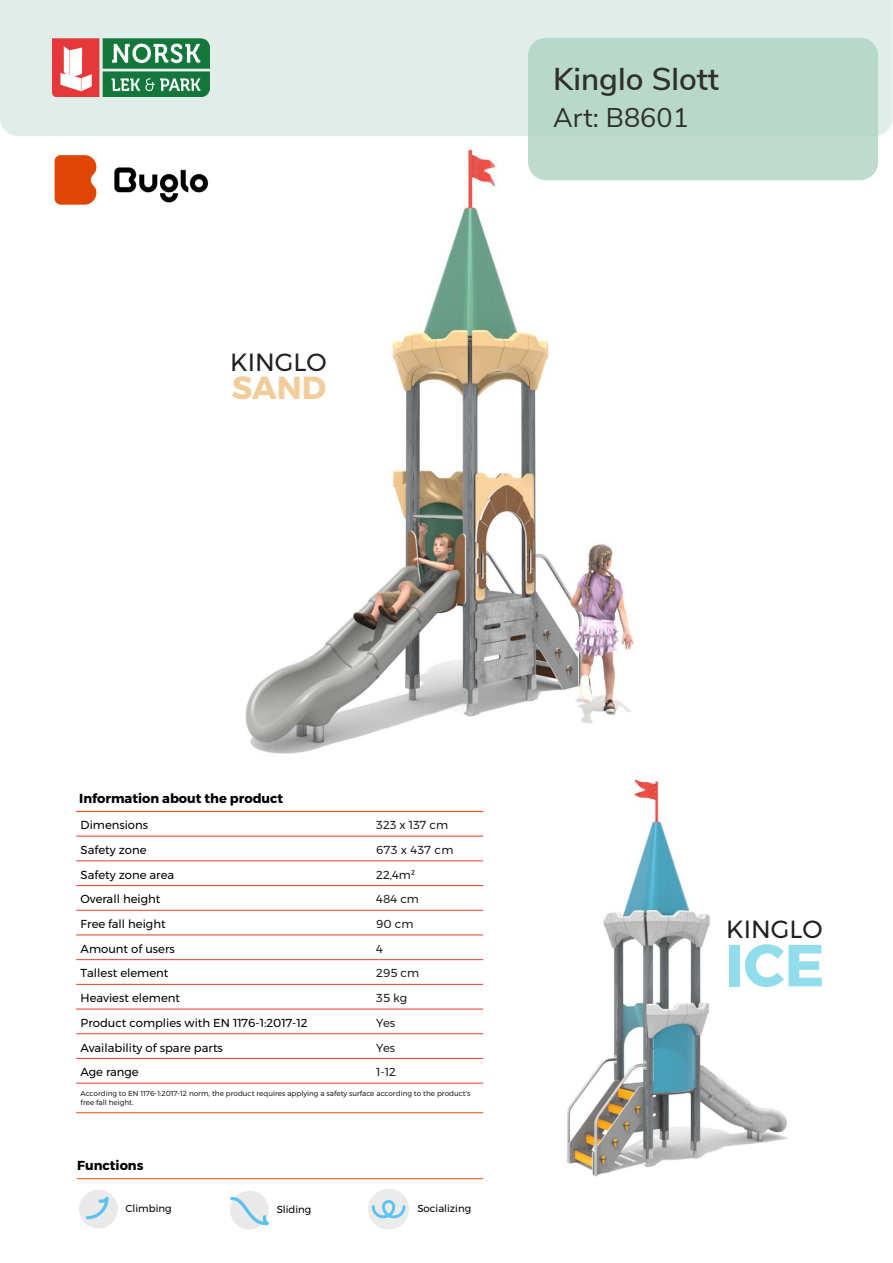
<style>
.page{position:relative;width:893px;height:1263px;background:#fff}
.page>*{position:absolute;margin:0;border:0;box-sizing:border-box;transform-origin:0 0}
.t1{font:700 59.1px "Montserrat";color:#92ddeb}
.t2{font:700 31.8px "Montserrat";color:#f2cd9c}
.t3{font:600 31.5px "Nunito Sans";color:#312f30}
.t4{font:27px "Nunito Sans";color:#312f30}
.t5{font:24.75px "Montserrat";color:#231f20}
.t6{font:700 13.05px "Montserrat";color:#000}
.t7{font:11.55px "Montserrat";color:#000}
.t8{font:11.55px "Montserrat";color:#231f20}
.t9{font:10.2px "Montserrat";color:#000}
.t10{font:7.2px/9.6px "Montserrat";color:#231f20}
</style>
<div class="page">
<img style="left:390px;top:779px;width:398px;height:401px">
<img style="left:245px;top:149px;width:633px;height:605px">
<div style="left:230px;top:1191px;width:39px;height:38px;background:#e9e9e9;border-radius:50%"></div>
<svg style="left:230px;top:1196px;width:39px;height:30px"></svg>
<div style="left:368px;top:1189px;width:41px;height:41px;background:#ebebeb;border-radius:50%"></div>
<svg style="left:371px;top:1199px;width:36px;height:20px"></svg>
<div style="left:79px;top:1190px;width:39px;height:38px;background:#e9e9e9;border-radius:50%"></div>
<svg style="left:86px;top:1190px;width:23px;height:30px"></svg>
<hr style="left:77px;top:1178px;width:406px;height:1px;background:#ff4600">
<div style="left:376px;top:815px;width:107px;height:21px;background:#fff"></div>
<div style="left:376px;top:840px;width:107px;height:21px;background:#fff"></div>
<div style="left:376px;top:865px;width:107px;height:20px;background:#fff"></div>
<div style="left:376px;top:890px;width:107px;height:20px;background:#fff"></div>
<div style="left:376px;top:914px;width:107px;height:21px;background:#fff"></div>
<div style="left:376px;top:939px;width:107px;height:21px;background:#fff"></div>
<div style="left:376px;top:964px;width:107px;height:20px;background:#fff"></div>
<div style="left:376px;top:988px;width:107px;height:21px;background:#fff"></div>
<div style="left:376px;top:1013px;width:107px;height:21px;background:#fff"></div>
<div style="left:376px;top:1038px;width:107px;height:20px;background:#fff"></div>
<div style="left:376px;top:1062px;width:107px;height:21px;background:#fff"></div>
<div style="left:81px;top:1087px;width:402px;height:26px;background:#fff"></div>
<hr style="left:482px;top:811px;width:1px;height:302px;background:#fff">
<hr style="left:76px;top:1112px;width:407px;height:1px;background:#ff4600">
<hr style="left:76px;top:1083px;width:407px;height:1px;background:#ef3d23">
<hr style="left:76px;top:1058px;width:407px;height:1px;background:#ef3d23">
<hr style="left:76px;top:1033px;width:407px;height:1px;background:#ef3d23">
<hr style="left:76px;top:1009px;width:407px;height:1px;background:#ef3d23">
<hr style="left:76px;top:984px;width:407px;height:1px;background:#ef3d23">
<hr style="left:76px;top:959px;width:407px;height:1px;background:#ef3d23">
<hr style="left:76px;top:934px;width:407px;height:1px;background:#ef3d23">
<hr style="left:76px;top:910px;width:407px;height:1px;background:#ef3d23">
<hr style="left:76px;top:885px;width:407px;height:1px;background:#ef3d23">
<hr style="left:76px;top:860px;width:407px;height:1px;background:#ef3d23">
<hr style="left:76px;top:836px;width:407px;height:1px;background:#ef3d23">
<hr style="left:76px;top:811px;width:407px;height:1px;background:#ff4600">
<div style="left:654px;top:1179px;width:187px;height:75px;background:#fff"></div>
<div style="left:0;top:0;width:893px;height:136px;background:#e0ede9"></div>
<img style="left:52px;top:39px;width:157px;height:57px">
<div style="left:680px;top:142px;width:187px;height:76px;background:#fff"></div>
<div style="left:54px;top:142px;width:261px;height:76px;background:#fff"></div>
<img style="left:54px;top:155px;width:154px;height:50px">
<div style="left:528px;top:38px;width:350px;height:142px;background:#b8d9c9;border-radius:18px"></div>
<h3 class="t5" style="left:230px;top:343px;width:98px">KINGLO</h3>
<h2 class="t2" style="left:232px;top:363px;width:96px">SAND</h2>
<h3 class="t3" style="left:553px;top:67px;width:167px">Kinglo Slott</h3>
<h3 class="t4" style="left:553px;top:108px;width:137px">Art: B8601</h3>
<p class="t6" style="left:79px;top:788px;width:206px">Information about the product</p>
<p class="t7" style="left:81px;top:816px;width:69px">Dimensions</p>
<p class="t8" style="left:376px;top:816px;width:73px">323 x 137 cm</p>
<p class="t7" style="left:81px;top:841px;width:67px">Safety zone</p>
<p class="t8" style="left:376px;top:841px;width:79px">673 x 437 cm</p>
<p class="t7" style="left:81px;top:866px;width:95px">Safety zone area</p>
<p class="t8" style="left:376px;top:866px;width:40px">22,4m²</p>
<p class="t7" style="left:81px;top:890px;width:81px">Overall height</p>
<p class="t8" style="left:376px;top:890px;width:44px">484 cm</p>
<p class="t7" style="left:81px;top:915px;width:86px">Free fall height</p>
<p class="t8" style="left:376px;top:915px;width:39px">90 cm</p>
<p class="t7" style="left:81px;top:940px;width:96px">Amount of users</p>
<p class="t8" style="left:376px;top:940px;width:8px">4</p>
<p class="t7" style="left:81px;top:964px;width:89px">Tallest element</p>
<p class="t8" style="left:376px;top:964px;width:44px">295 cm</p>
<p class="t7" style="left:81px;top:989px;width:101px">Heaviest element</p>
<p class="t8" style="left:376px;top:989px;width:32px">35 kg</p>
<p class="t7" style="left:81px;top:1014px;width:228px">Product complies with EN 1176-1:2017-12</p>
<p class="t8" style="left:376px;top:1014px;width:20px">Yes</p>
<p class="t7" style="left:81px;top:1038px;width:144px">Availability of spare parts</p>
<p class="t8" style="left:376px;top:1038px;width:20px">Yes</p>
<p class="t7" style="left:81px;top:1063px;width:60px">Age range</p>
<p class="t8" style="left:376px;top:1063px;width:21px">1-12</p>
<p class="t10" style="left:81px;top:1088px;width:391px">According to EN 1176-1:2017-12 norm, the product requires applying a safety surface according to the product's free fall height.</p>
<p class="t6" style="left:77px;top:1155px;width:68px">Functions</p>
<p class="t9" style="left:126px;top:1201px;width:48px">Climbing</p>
<p class="t9" style="left:417px;top:1201px;width:55px">Socializing</p>
<p class="t9" style="left:277px;top:1202px;width:36px">Sliding</p>
<h3 class="t5" style="left:726px;top:911px;width:98px">KINGLO</h3>
<h1 class="t1" style="left:725px;top:918px;width:101px">ICE</h1>
</div>
